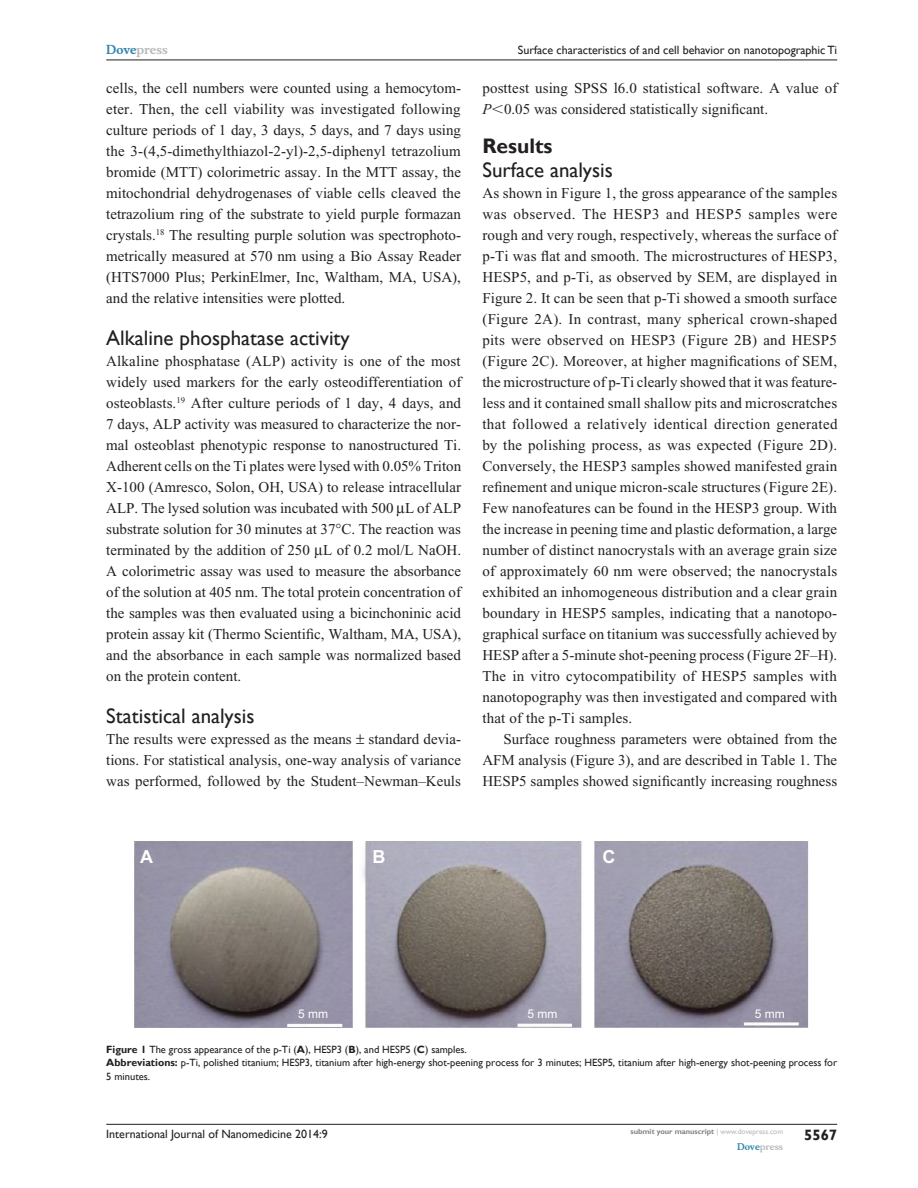
<style>
.page{position:relative;width:918px;height:1188px;background:#fff}
.page>*{position:absolute;margin:0;border:0;box-sizing:border-box;transform-origin:0 0}
.H2-after-H1{font:21px "Gill Sans";color:#231f20}
.H1-before-H2{font:700 21px "Gill Sans";color:#231f20}
.t1{font:700 18px "Arial";color:#fff}
.TxF{font:15px/21px "Times New Roman";color:#231f20;text-align:justify}
.Tx{font:15px/21px "Times New Roman";color:#231f20;text-align:justify}
.RunFolio-R{font:700 15px "Gill Sans";color:#231f20}
.RunH-R{font:12px "Gill Sans";color:#231f20}
.RunF-R{font:12px "Gill Sans";color:#231f20}
.RunH-Brand-R{font:700 12px "Musee";color:#b8b9bc}
.t2{font:12px "Arial";color:#fff}
.FigSNRI{font:10.5px/13.5px "Gill Sans";color:#231f20}
.FigC{font:10.5px "Gill Sans";color:#231f20}
.RunF-Brand-R{font:700 9px "Musee";color:#b8b9bc}
.RunF-SubmityourMS-R{font:700 7.5px "Gill Sans";color:#808285}
.s1{color:#3485ae}
.s2{font-style:italic}
.s3{font-family:"Mathematical Pi One"}
.s4{font-weight:700}
.s5{font-weight:400;color:#b8b9bc}
</style>
<div class="page">
<hr style="left:106px;top:1124px;width:731px;height:1px;background:#231f20">
<hr style="left:106px;top:60px;width:731px;height:1px;background:#231f20">
<img style="left:135px;top:841px;width:674px;height:186px">
<p class="RunH-Brand-R" style="left:106px;top:43px;width:63px"><span class="s1">Dove</span>press</p>
<p class="TxF" style="left:106px;top:77px;width:356px">cells, the cell numbers were counted using a hemocytom&shy;eter. Then, the cell viability was investigated following culture periods of 1 day, 3 days, 5 days, and 7 days using the 3-(4,5-dimethylthiazol-2-yl)-2,5-diphenyl tetrazolium bromide (MTT) colorimetric assay. In the MTT assay, the mitochondrial dehydrogenases of viable cells cleaved the tetrazolium ring of the substrate to yield purple formazan crystals.<sup>18</sup> The resulting purple solution was spectrophoto&shy;metrically measured at 570 nm using a Bio Assay Reader (HTS7000 Plus; PerkinElmer, Inc, Waltham, MA, USA), and the relative intensities were plotted.</p>
<h2 class="H2-after-H1" style="left:106px;top:325px;width:245px">Alkaline phosphatase activity</h2>
<p class="TxF" style="left:106px;top:350px;width:357px">Alkaline phosphatase (ALP) activity is one of the most widely used markers for the early osteodifferentiation of osteoblasts.<sup>19</sup> After culture periods of 1 day, 4 days, and 7 days, ALP activity was measured to characterize the nor&shy;mal osteoblast phenotypic response to nanostructured Ti.<br>Adherent cells on the Ti plates were lysed with 0.05% Triton X-100 (Amresco, Solon, OH, USA) to release intracellular ALP. The lysed solution was incubated with 500 L of ALP substrate solution for 30 minutes at 37 C. The reaction was terminated by the addition of 250 L of 0.2 mol/L NaOH.<br>A colorimetric assay was used to measure the absorbance of the solution at 405 nm. The total protein concentration of the samples was then evaluated using a bicinchoninic acid protein assay kit (Thermo Scientific, Waltham, MA, USA), and the absorbance in each sample was normalized based on the protein content.</p>
<h2 class="H2-after-H1" style="left:106px;top:703px;width:150px">Statistical analysis</h2>
<p class="TxF" style="left:106px;top:728px;width:356px">The results were expressed as the means standard devia&shy;tions. For statistical analysis, one-way analysis of variance was performed, followed by the Student–Newman–Keuls</p>
<p class="RunH-R" style="left:518px;top:43px;width:321px">Surface characteristics of and cell behavior on nanotopographic Ti</p>
<p class="TxF" style="left:482px;top:77px;width:357px">posttest using SPSS l6.0 statistical software. A value of<br><span class="s2">P</span><span class="s3">,</span>0.05 was considered statistically significant.</p>
<p class="H1-before-H2" style="left:482px;top:133px;width:72px">Results</p>
<p class="H2-after-H1" style="left:482px;top:157px;width:132px">Surface analysis</p>
<p class="TxF" style="left:482px;top:182px;width:357px">As shown in Figure 1, the gross appearance of the samples was observed. The HESP3 and HESP5 samples were rough and very rough, respectively, whereas the surface of p-Ti was flat and smooth. The microstructures of HESP3, HESP5, and p-Ti, as observed by SEM, are displayed in Figure 2. It can be seen that p-Ti showed a smooth surface (Figure 2A). In contrast, many spherical crown-shaped pits were observed on HESP3 (Figure 2B) and HESP5 (Figure 2C). Moreover, at higher magnifications of SEM, the microstructure of p-Ti clearly showed that it was feature&shy;less and it contained small shallow pits and microscratches that followed a relatively identical direction generated by the polishing process, as was expected (Figure 2D).<br>Conversely, the HESP3 samples showed manifested grain refinement and unique micron-scale structures (Figure 2E).<br>Few nanofeatures can be found in the HESP3 group. With the increase in peening time and plastic deformation, a large number of distinct nanocrystals with an average grain size of approximately 60 nm were observed; the nanocrystals exhibited an inhomogeneous distribution and a clear grain boundary in HESP5 samples, indicating that a nanotopo&shy;graphical surface on titanium was successfully achieved by HESP after a 5-minute shot-peening process (Figure 2F–H).<br>The in vitro cytocompatibility of HESP5 samples with nanotopography was then investigated and compared with that of the p-Ti samples.</p>
<p class="Tx" style="left:482px;top:728px;width:356px;text-indent:21px">Surface roughness parameters were obtained from the AFM analysis (Figure 3), and are described in Table 1. The HESP5 samples showed significantly increasing roughness</p>
<p class="t1" style="left:140px;top:845px;width:14px">A</p>
<p class="t1" style="left:373px;top:845px;width:14px">B</p>
<p class="t1" style="left:602px;top:845px;width:14px">C</p>
<p class="t2" style="left:298px;top:1006px;width:31px">5 mm</p>
<p class="t2" style="left:528px;top:1006px;width:31px">5 mm</p>
<p class="t2" style="left:755px;top:1006px;width:31px">5 mm</p>
<p class="FigC" style="left:106px;top:1043px;width:362px"><span class="s4">Figure 1</span> The gross appearance of the p-Ti (<span class="s4">A</span>), HESP3 (<span class="s4">B</span>), and HESP5 (<span class="s4">C</span>) samples.</p>
<p class="FigSNRI" style="left:106px;top:1056px;width:732px"><span class="s4">Abbreviations:</span> p-Ti, polished titanium; HESP3, titanium after high-energy shot-peening process for 3 minutes; HESP5, titanium after high-energy shot-peening process for<br>5 minutes.</p>
<p class="RunF-R" style="left:106px;top:1127px;width:223px">International Journal of Nanomedicine 2014:9</p>
<p class="RunF-SubmityourMS-R" style="left:631px;top:1127px;width:154px">submit your manuscript <span class="s5">| www.dovepress.com</span></p>
<p class="RunF-Brand-R" style="left:737px;top:1141px;width:48px"><span class="s1">Dove</span>press</p>
<p class="RunFolio-R" style="left:804px;top:1126px;width:35px">5567</p>
</div>
